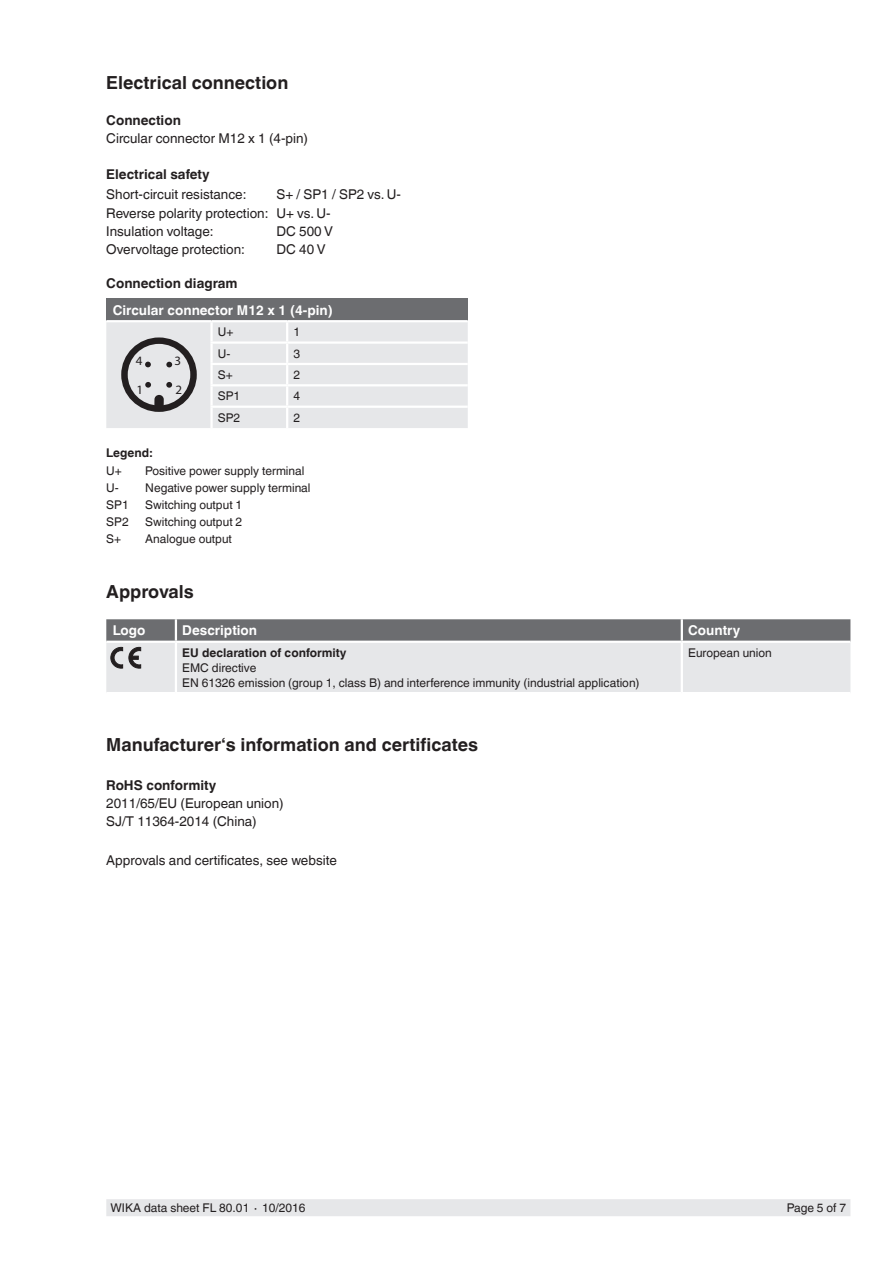
<style>
.page{position:relative;width:893px;height:1263px;background:#fff}
.page>*{position:absolute;margin:0;border:0;box-sizing:border-box;transform-origin:0 0}
.t1{font:700 18px "Helvetica World";color:#231f20}
.t2{font:13.5px/18.1px "Helvetica World";color:#231f20}
.t3{font:700 13.5px "Helvetica World";color:#231f20}
.t4{font:700 13.5px "Helvetica World";color:#fff}
.t5{font:12.75px "Myriad Pro";color:#231f20}
.t6{font:12px/15px "Helvetica World";color:#231f20}
.t7{font:700 12px "Helvetica World";color:#231f20}
</style>
<div class="page">
<div style="left:106px;top:1199px;width:744px;height:17px;background:#e6e7e9"></div>
<div style="left:106px;top:299px;width:362px;height:22px;background:#6c6d70"></div>
<hr style="left:106px;top:320px;width:106px;height:2px;background:#fff">
<hr style="left:212px;top:320px;width:75px;height:2px;background:#fff">
<hr style="left:287px;top:320px;width:181px;height:2px;background:#fff">
<svg style="left:106px;top:322px;width:362px;height:106px;background:#dfe0e2"></svg>
<svg style="left:106px;top:619px;width:744px;height:73px;background:#c2c3c5"></svg>
<h1 class="t1" style="left:106px;top:73px;width:184px">Electrical connection</h1>
<p class="t3" style="left:106px;top:113px;width:76px">Connection</p>
<p class="t2" style="left:106px;top:130px;width:203px">Circular connector M12 x 1 (4-pin)</p>
<p class="t3" style="left:106px;top:167px;width:105px">Electrical safety</p>
<p class="t2" style="left:106px;top:186px;width:142px">Short-circuit resistance:</p>
<p class="t2" style="left:106px;top:186px;width:296px;text-indent:170px">S+ / SP1 / SP2 vs. U-<br>Reverse polarity protection: U+ vs. U-<br>Insulation voltage:</p>
<p class="t2" style="left:276px;top:222px;width:58px">DC 500 V</p>
<p class="t2" style="left:106px;top:240px;width:140px">Overvoltage protection:</p>
<p class="t2" style="left:276px;top:240px;width:51px">DC 40 V</p>
<p class="t3" style="left:106px;top:276px;width:133px">Connection diagram</p>
<p class="t4" style="left:113px;top:302px;width:222px">Circular connector M12 x 1 (4-pin)</p>
<p class="t5" style="left:136px;top:352px;width:8px">4</p>
<p class="t5" style="left:174px;top:352px;width:8px">3</p>
<p class="t5" style="left:136px;top:382px;width:8px">1</p>
<p class="t5" style="left:175px;top:382px;width:8px">2</p>
<p class="t6" style="left:218px;top:325px;width:17px">U+</p>
<p class="t6" style="left:294px;top:325px;width:8px">1</p>
<p class="t6" style="left:218px;top:346px;width:14px">U-</p>
<p class="t6" style="left:294px;top:346px;width:8px">3</p>
<p class="t6" style="left:218px;top:367px;width:16px">S+</p>
<p class="t6" style="left:294px;top:367px;width:8px">2</p>
<p class="t6" style="left:218px;top:389px;width:24px">SP1</p>
<p class="t6" style="left:294px;top:389px;width:8px">4</p>
<p class="t6" style="left:218px;top:410px;width:24px">SP2</p>
<p class="t6" style="left:294px;top:410px;width:8px">2</p>
<p class="t7" style="left:106px;top:446px;width:48px">Legend:</p>
<p class="t6" style="left:106px;top:463px;width:17px">U+</p>
<p class="t6" style="left:145px;top:463px;width:161px">Positive power supply terminal</p>
<p class="t6" style="left:106px;top:480px;width:14px">U-</p>
<p class="t6" style="left:145px;top:480px;width:167px">Negative power supply terminal</p>
<p class="t6" style="left:106px;top:497px;width:24px">SP1</p>
<p class="t6" style="left:145px;top:497px;width:98px">Switching output 1</p>
<p class="t6" style="left:106px;top:514px;width:24px">SP2</p>
<p class="t6" style="left:145px;top:514px;width:98px">Switching output 2</p>
<p class="t6" style="left:106px;top:531px;width:16px">S+</p>
<p class="t6" style="left:145px;top:531px;width:88px">Analogue output</p>
<h1 class="t1" style="left:106px;top:581px;width:89px">Approvals</h1>
<p class="t4" style="left:113px;top:623px;width:34px">Logo</p>
<p class="t4" style="left:182px;top:623px;width:76px">Description</p>
<p class="t4" style="left:688px;top:623px;width:54px">Country</p>
<p class="t7" style="left:182px;top:646px;width:166px">EU declaration of conformity</p>
<p class="t6" style="left:182px;top:660px;width:459px">EMC directive<br>EN 61326 emission (group 1, class B) and interference immunity (industrial application)</p>
<p class="t6" style="left:688px;top:645px;width:85px">European union</p>
<h1 class="t1" style="left:106px;top:734px;width:373px">Manufacturer‘s information and certificates</h1>
<p class="t3" style="left:106px;top:778px;width:111px">RoHS conformity</p>
<p class="t2" style="left:106px;top:795px;width:179px">2011/65/EU (European union)<br>SJ/T 11364-2014 (China)</p>
<p class="t2" style="left:106px;top:851px;width:232px">Approvals and certificates, see website</p>
<p class="t6" style="left:111px;top:1200px;width:197px">WIKA data sheet FL 80.01 ∙ 10/2016</p>
<p class="t6" style="left:787px;top:1200px;width:61px">Page 5 of 7</p>
</div>
